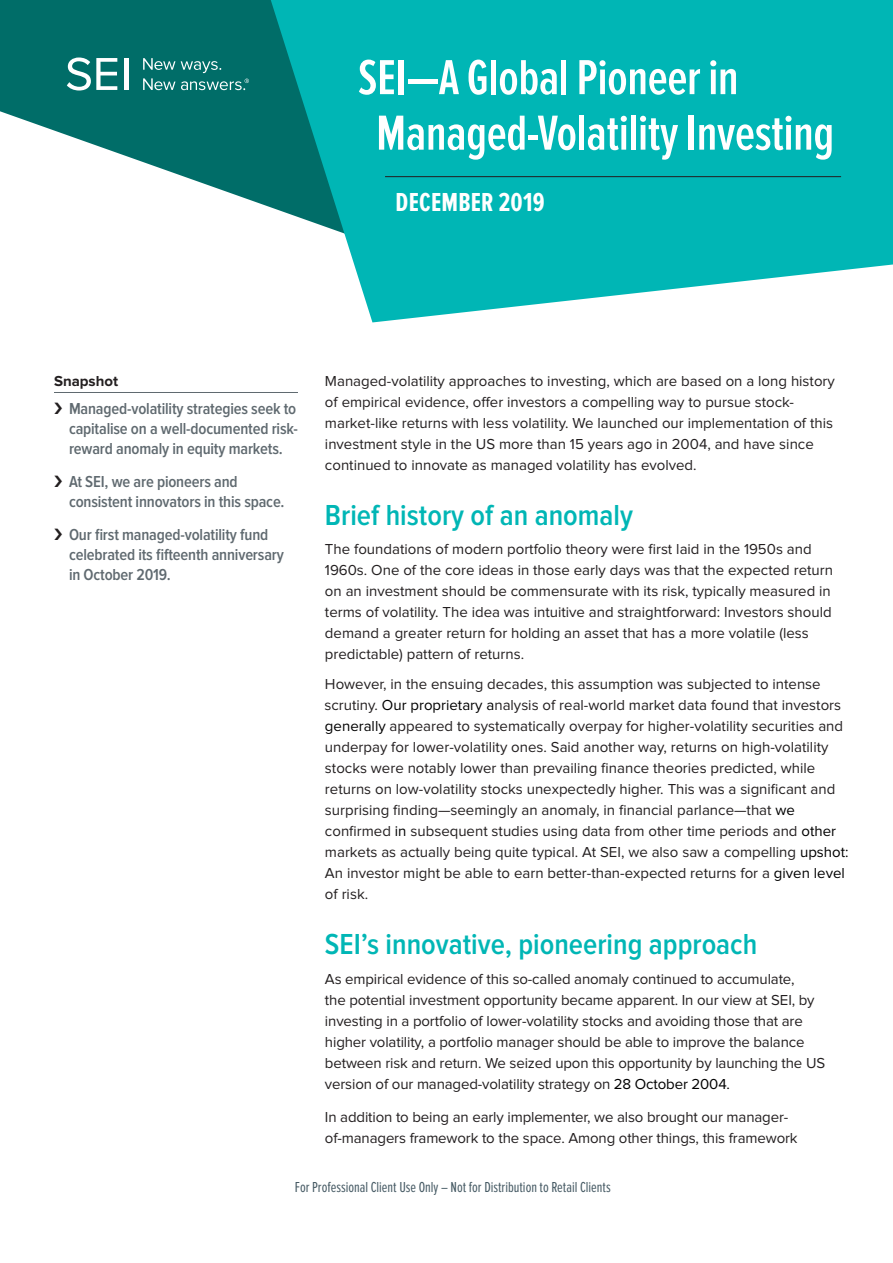
<style>
.page{position:relative;width:893px;height:1263px;background:#fff}
.page>*{position:absolute;margin:0;border:0;box-sizing:border-box;transform-origin:0 0}
.t1{font:600 51px/55.5px "Proxima Nova Ex Cn";letter-spacing:-.005em;color:#fff}
.Head_body_T{font:600 30px "Proxima Nova Cond";color:#00b6b5}
.Month_and_Year{font:700 27px "Proxima Nova Ex Cn";letter-spacing:.01em;color:#fff}
.t2{font:600 16.5px/19.8px "Proxima Nova Cond";letter-spacing:-.01em;color:#606a70}
.Body_Copy__10pt__R{font:15px/21px "Proxima Nova";color:#231f20}
.Bottom_Page_Disclaim{font:15px "Proxima Nova Ex Cn";color:#465a64}
.Snapshots{font:700 15px "Proxima Nova";color:#231f20}
.s1{color:#000}
</style>
<div class="page">
<svg style="left:0;top:0;width:271px;height:208px;fill:#006d68"></svg>
<svg style="left:271px;top:0;width:622px;height:322px;background:#1dbbba"></svg>
<hr style="left:125px;top:58px;width:4px;height:32px;background:#fff">
<svg style="left:67px;top:58px;width:50px;height:33px"></svg>
<svg style="left:143px;top:58px;width:32px;height:12px"></svg>
<svg style="left:181px;top:61px;width:40px;height:12px"></svg>
<svg style="left:143px;top:78px;width:32px;height:12px"></svg>
<svg style="left:181px;top:79px;width:68px;height:11px"></svg>
<hr style="left:54px;top:392px;width:244px;height:1px;background:#606a70">
<hr style="left:385px;top:176px;width:456px;height:1px;background:#231f20">
<p class="t1" style="left:376px;top:51px;width:460px;text-indent:-18px">SEI—A Global Pioneer in<br>Managed-Volatility Investing</p>
<p class="Month_and_Year" style="left:396px;top:187px;width:151px">DECEMBER 2019</p>
<p class="Snapshots" style="left:54px;top:374px;width:66px">Snapshot</p>
<p class="t2" style="left:69px;top:399px;width:230px;text-align:justify">Managed-volatility strategies seek to capitalise on a well-documented risk&shy;reward anomaly in equity markets.</p>
<p class="t2" style="left:69px;top:472px;width:217px">At SEI, we are pioneers and consistent innovators in this space.</p>
<p class="t2" style="left:69px;top:525px;width:216px">Our first managed-volatility fund celebrated its fifteenth anniversary in October 2019.</p>
<p class="Body_Copy__10pt__R" style="left:325px;top:371px;width:511px">Managed-volatility approaches to investing, which are based on a long history of empirical evidence, offer investors a compelling way to pursue stock&shy;market-like returns with less volatility. We launched our implementation of this investment style in the US more than 15 years ago in 2004, and have since continued to innovate as managed volatility has evolved.</p>
<p class="Head_body_T" style="left:325px;top:498px;width:309px">Brief history of an anomaly</p>
<p class="Body_Copy__10pt__R" style="left:325px;top:539px;width:510px">The foundations of modern portfolio theory were first laid in the 1950s and 1960s. One of the core ideas in those early days was that the expected return on an investment should be commensurate with its risk, typically measured in terms of volatility. The idea was intuitive and straightforward: Investors should demand a greater return for holding an asset that has a more volatile (less predictable) pattern of returns.</p>
<p class="Body_Copy__10pt__R" style="left:324px;top:674px;width:526px">However, in the ensuing decades, this assumption was subjected to intense scrutiny. <span class="s1">Our proprietary a</span>nalysis of real-world market data found that investors <span class="s1">generally</span> appeared to systematically overpay for higher-volatility securities and underpay for lower-volatility ones. Said another way, returns on high-volatility stocks were notably lower than prevailing finance theories predicted, while returns on low-volatility stocks unexpectedly higher. This was a significant and surprising finding—seemingly an anomaly, in financial parlance—that <span class="s1">we </span>confirmed <span class="s1">in</span> subsequent studies using data from other time periods and <span class="s1">other </span>markets as actually being quite typical. At SEI, we also saw a compelling <span class="s1">upshot:<br></span>An investor might be able to earn better-than-expected returns for a <span class="s1">given level </span>of risk.</p>
<p class="Head_body_T" style="left:325px;top:927px;width:434px">SEI’s innovative, pioneering approach</p>
<p class="Body_Copy__10pt__R" style="left:325px;top:969px;width:502px">As empirical evidence of this so-called anomaly continued to accumulate,<br>the potential investment opportunity became apparent. In our view at SEI, by investing in a portfolio of lower-volatility stocks and avoiding those that are higher volatility, a portfolio manager should be able to improve the balance between risk and return. We seized upon this opportunity by launching the US version of our managed-volatility strategy on <span class="s1">28 October 2004.</span></p>
<p class="Body_Copy__10pt__R" style="left:325px;top:1107px;width:474px">In addition to being an early implementer, we also brought our manager&shy;of-managers framework to the space. Among other things, this framework</p>
<p class="Bottom_Page_Disclaim" style="left:295px;top:1179px;width:317px">For Professional Client Use Only – Not for Distribution to Retail Clients</p>
</div>
